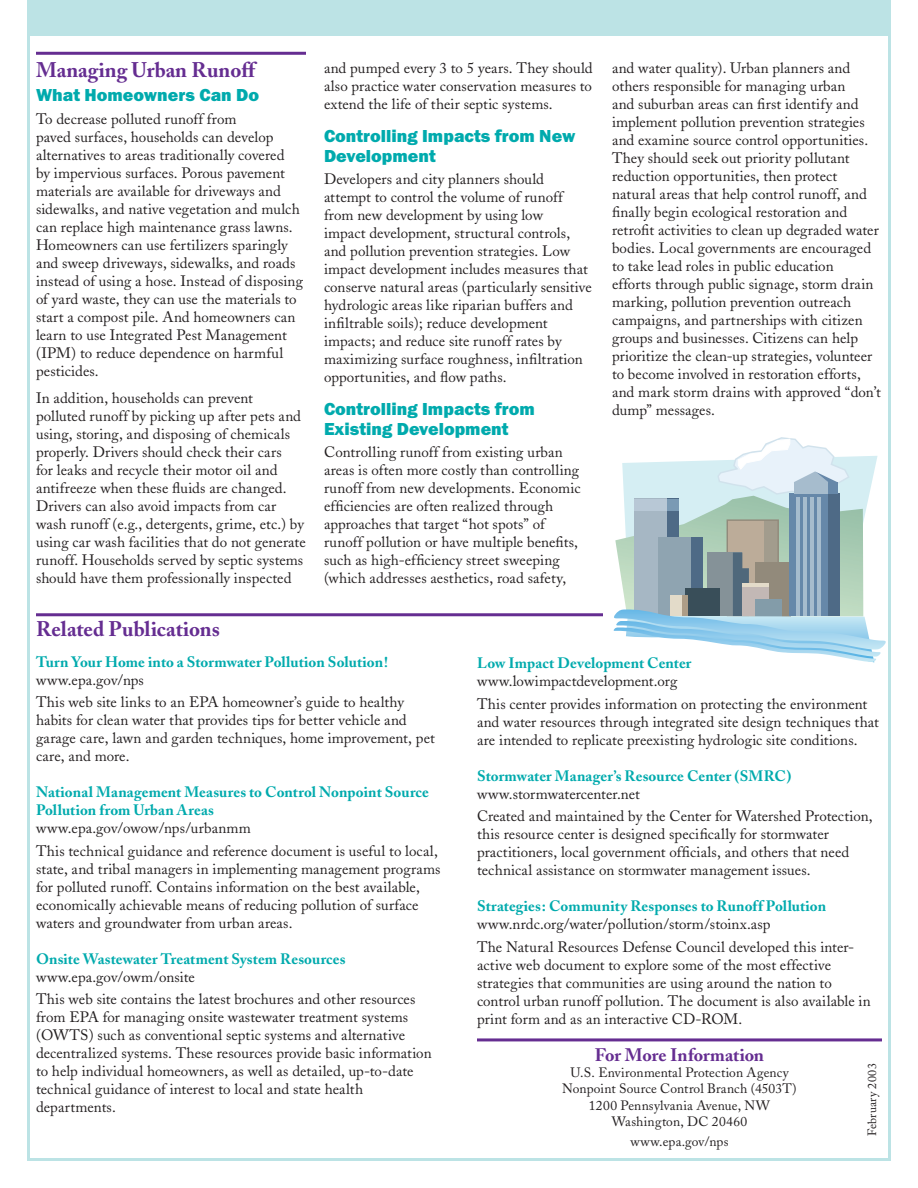
<style>
.page{position:relative;width:918px;height:1188px;background:#fff}
.page>*{position:absolute;margin:0;border:0;box-sizing:border-box;transform-origin:0 0}
.t1{font:700 21px "Adobe Caslon";color:#652d91}
.t2{font:800 18px/19.5px "Franklin Gothic H";color:#00aaad}
.t3{font:700 18px "Adobe Caslon";letter-spacing:-.005em;color:#652d91}
.t4{font:15px/18px "Adobe Caslon";letter-spacing:.005em;color:#231f20}
.t5{font:700 15px/18px "Adobe Caslon";letter-spacing:.005em;color:#00aaad}
.t6{font:13.5px/16.2px "Adobe Caslon";letter-spacing:.01em;color:#231f20;text-align:center}
.t7{font:12px "Adobe Caslon";letter-spacing:.03em;color:#231f20}
</style>
<div class="page">
<hr style="left:36px;top:52px;width:270px;height:3px;background:#652d91">
<div style="left:27px;top:0;width:864px;height:36px;background:#bce3e5"></div>
<hr style="left:477px;top:1038px;width:405px;height:3px;background:#652d91">
<hr style="left:36px;top:613px;width:810px;height:3px;background:#652d91">
<div style="left:603px;top:605px;width:268px;height:21px;background:#fff"></div>
<svg style="left:614px;top:437px;width:272px;height:225px"></svg>
<h1 class="t1" style="left:36px;top:57px;width:221px">Managing Urban Runoff</h1>
<p class="t2" style="left:36px;top:86px;width:225px">What Homeowners Can Do</p>
<p class="t4" style="left:36px;top:110px;width:268px">To decrease polluted runoff from<br>paved surfaces, households can develop alternatives to areas traditionally covered<br>by impervious surfaces. Porous pavement materials are available for driveways and sidewalks, and native vegetation and mulch can replace high maintenance grass lawns.<br>Homeowners can use fertilizers sparingly and sweep driveways, sidewalks, and roads instead of using a hose. Instead of disposing of yard waste, they can use the materials to start a compost pile. And homeowners can learn to use Integrated Pest Management (IPM) to reduce dependence on harmful pesticides.</p>
<p class="t4" style="left:36px;top:389px;width:271px">In addition, households can prevent polluted runoff by picking up after pets and using, storing, and disposing of chemicals properly. Drivers should check their cars<br>for leaks and recycle their motor oil and antifreeze when these fluids are changed.<br>Drivers can also avoid impacts from car wash runoff (e.g., detergents, grime, etc.) by using car wash facilities that do not generate runoff. Households served by septic systems should have them professionally inspected</p>
<h1 class="t1" style="left:36px;top:616px;width:185px">Related Publications</h1>
<p class="t4" style="left:324px;top:59px;width:270px;text-align:justify">and pumped every 3 to 5 years. They should also practice water conservation measures to extend the life of their septic systems.</p>
<p class="t2" style="left:324px;top:126px;width:253px">Controlling Impacts from New<br>Development</p>
<p class="t4" style="left:324px;top:170px;width:269px">Developers and city planners should attempt to control the volume of runoff from new development by using low<br>impact development, structural controls, and pollution prevention strategies. Low impact development includes measures that conserve natural areas (particularly sensitive hydrologic areas like riparian buffers and infiltrable soils); reduce development impacts; and reduce site runoff rates by maximizing surface roughness, infiltration opportunities, and flow paths.</p>
<p class="t2" style="left:324px;top:399px;width:212px">Controlling Impacts from<br>Existing Development</p>
<p class="t4" style="left:324px;top:443px;width:258px">Controlling runoff from existing urban areas is often more costly than controlling runoff from new developments. Economic efficiencies are often realized through approaches that target “hot spots” of runoff pollution or have multiple benefits, such as high-efficiency street sweeping (which addresses aesthetics, road safety,</p>
<p class="t4" style="left:612px;top:59px;width:270px">and water quality). Urban planners and others responsible for managing urban<br>and suburban areas can first identify and implement pollution prevention strategies and examine source control opportunities.<br>They should seek out priority pollutant reduction opportunities, then protect natural areas that help control runoff, and finally begin ecological restoration and retrofit activities to clean up degraded water bodies. Local governments are encouraged to take lead roles in public education<br>efforts through public signage, storm drain marking, pollution prevention outreach campaigns, and partnerships with citizen groups and businesses. Citizens can help prioritize the clean-up strategies, volunteer to become involved in restoration efforts, and mark storm drains with approved “don’t dump” messages.</p>
<p class="t5" style="left:36px;top:653px;width:353px">Turn Your Home into a Stormwater Pollution Solution!</p>
<p class="t4" style="left:36px;top:669px;width:370px;line-height:22.5px">www.epa.gov/nps<br>This web site links to an EPA homeowner’s guide to healthy</p>
<p class="t4" style="left:36px;top:711px;width:400px">habits for clean water that provides tips for better vehicle and garage care, lawn and garden techniques, home improvement, pet care, and more.</p>
<p class="t5" style="left:36px;top:783px;width:395px">National Management Measures to Control Nonpoint Source<br>Pollution from Urban Areas</p>
<p class="t4" style="left:36px;top:817px;width:403px;line-height:22.5px">www.epa.gov/owow/nps/urbanmm<br>This technical guidance and reference document is useful to local,</p>
<p class="t4" style="left:36px;top:860px;width:406px">state, and tribal managers in implementing management programs for polluted runoff. Contains information on the best available, economically achievable means of reducing pollution of surface waters and groundwater from urban areas.</p>
<p class="t5" style="left:36px;top:950px;width:311px">Onsite Wastewater Treatment System Resources</p>
<p class="t4" style="left:36px;top:966px;width:381px;line-height:22.5px">www.epa.gov/owm/onsite<br>This web site contains the latest brochures and other resources</p>
<p class="t4" style="left:36px;top:1008px;width:397px">from EPA for managing onsite wastewater treatment systems (OWTS) such as conventional septic systems and alternative decentralized systems. These resources provide basic information to help individual homeowners, as well as detailed, up-to-date technical guidance of interest to local and state health departments.</p>
<p class="t5" style="left:477px;top:654px;width:216px">Low Impact Development Center</p>
<p class="t4" style="left:477px;top:670px;width:392px;line-height:22.5px">www.lowimpactdevelopment.org<br>This center provides information on protecting the environment</p>
<p class="t4" style="left:477px;top:713px;width:404px">and water resources through integrated site design techniques that are intended to replicate preexisting hydrologic site conditions.</p>
<p class="t5" style="left:477px;top:767px;width:316px">Stormwater Manager’s Resource Center (SMRC)</p>
<p class="t4" style="left:477px;top:783px;width:397px;line-height:22.5px">www.stormwatercenter.net<br>Created and maintained by the Center for Watershed Protection,</p>
<p class="t4" style="left:477px;top:825px;width:374px">this resource center is designed specifically for stormwater practitioners, local government officials, and others that need technical assistance on stormwater management issues.</p>
<p class="t5" style="left:477px;top:897px;width:351px">Strategies: Community Responses to Runoff Pollution</p>
<p class="t4" style="left:477px;top:913px;width:379px;line-height:22.5px">www.nrdc.org/water/pollution/storm/stoinx.asp<br>The Natural Resources Defense Council developed this inter-</p>
<p class="t4" style="left:477px;top:956px;width:395px">active web document to explore some of the most effective strategies that communities are using around the nation to control urban runoff pollution. The document is also available in print form and as an interactive CD-ROM.</p>
<p class="t7" style="left:865px;top:1136px;width:74px;rotate:-90deg">February 2003</p>
<p class="t3" style="left:595px;top:1044px;width:171px">For More Information</p>
<p class="t6" style="left:562px;top:1065px;width:236px">U.S. Environmental Protection Agency<br>Nonpoint Source Control Branch (4503T)<br>1200 Pennsylvania Avenue, NW<br>Washington, DC 20460</p>
<p class="t6" style="left:630px;top:1134px;width:100px">www.epa.gov/nps</p>
</div>
